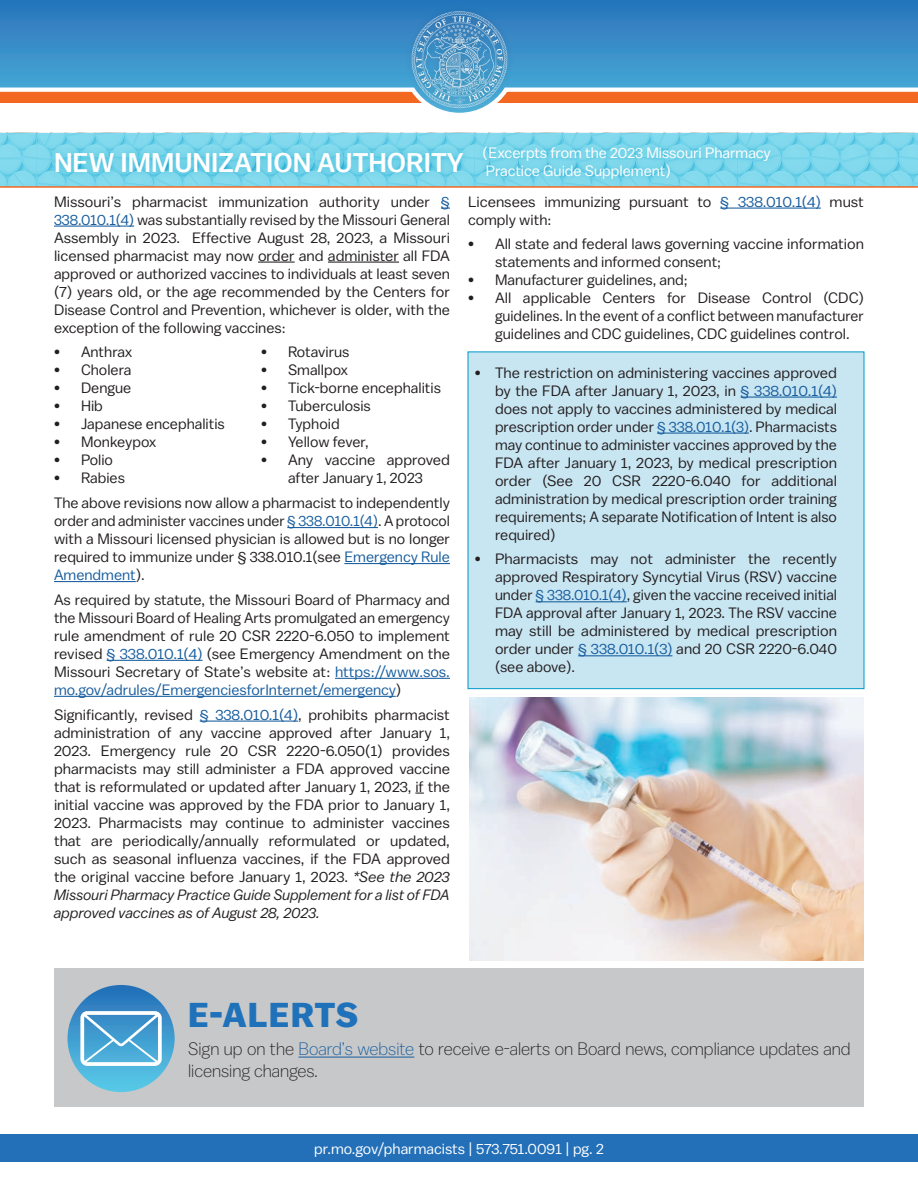
<style>
.page{position:relative;width:918px;height:1188px;background:#fff}
.page>*{position:absolute;margin:0;border:0;box-sizing:border-box;transform-origin:0 0}
.t1{font:700 34.5px "Balto";letter-spacing:.025em;color:#1f72ba}
.t2{font:500 27px "Balto";color:#fff}
.t3{font:300 18px/21.6px "Balto";color:#231f20}
.Body_Text{font:15px/18px "Balto";color:#231f20;text-align:justify}
.t4{font:15px "Balto";color:#fff}
.s1{color:#175d9e}
.s2{font-style:italic}
</style>
<div class="page">
<div style="left:0;top:1134px;width:918px;height:27px;background:#2370b9"></div>
<svg style="left:0;top:0;width:918px;height:103px;background:#538db7"></svg>
<div style="left:404px;top:3px;width:111px;height:113px;background:#231f20;opacity:.33"></div>
<img style="left:410px;top:10px;width:99px;height:99px">
<div style="left:54px;top:968px;width:810px;height:139px;background:#c7c8ca"></div>
<hr style="left:299px;top:1057px;width:115px;height:1px;background:#175d9e">
<div style="left:68px;top:985px;width:107px;height:107px;background:linear-gradient(to bottom,#266fb8,#5dcde9);border-radius:54px"></div>
<svg style="left:80px;top:1011px;width:82px;height:55px;background:#78b9de"></svg>
<svg style="left:0;top:133px;width:918px;height:53px;background:#76d4e9"></svg>
<hr style="left:0;top:186px;width:918px;height:2px;background:#f36821">
<hr style="left:54px;top:226px;width:80px;height:1px;background:#175d9e">
<hr style="left:258px;top:262px;width:37px;height:1px;background:#231f20">
<hr style="left:328px;top:262px;width:71px;height:1px;background:#231f20">
<hr style="left:287px;top:527px;width:91px;height:1px;background:#175d9e">
<hr style="left:344px;top:563px;width:106px;height:1px;background:#175d9e">
<hr style="left:54px;top:581px;width:82px;height:1px;background:#175d9e">
<hr style="left:107px;top:660px;width:96px;height:1px;background:#175d9e">
<hr style="left:335px;top:678px;width:115px;height:1px;background:#175d9e">
<hr style="left:54px;top:696px;width:342px;height:1px;background:#175d9e">
<hr style="left:200px;top:721px;width:98px;height:1px;background:#175d9e">
<hr style="left:720px;top:208px;width:101px;height:1px;background:#175d9e">
<div style="left:468px;top:352px;width:396px;height:337px;background:#c8e5f2"></div>
<hr style="left:741px;top:397px;width:96px;height:1px;background:#175d9e">
<hr style="left:657px;top:433px;width:92px;height:1px;background:#175d9e">
<hr style="left:536px;top:601px;width:91px;height:1px;background:#175d9e">
<hr style="left:578px;top:655px;width:94px;height:1px;background:#175d9e">
<img style="left:469px;top:697px;width:395px;height:264px">
<p class="t2" style="left:54px;top:146px;width:411px">NEW IMMUNIZATION AUTHORITY</p>
<p class="t4" style="left:483px;top:144px;width:290px">(Excerpts from the 2023 Missouri Pharmacy</p>
<p class="t4" style="left:486px;top:162px;width:186px">Practice Guide Supplement)</p>
<p class="Body_Text" style="left:54px;top:192px;width:398px">Missouri’s pharmacist immunization authority under <span class="s1">§ 338.010.1(4)</span> was substantially revised by the Missouri General Assembly in 2023. Effective August 28, 2023, a Missouri licensed pharmacist may now order and administer all FDA approved or authorized vaccines to individuals at least seven (7) years old, or the age recommended by the Centers for Disease Control and Prevention, whichever is older, with the exception of the following vaccines:</p>
<p class="Body_Text" style="left:54px;top:343px;width:80px">• Anthrax</p>
<p class="Body_Text" style="left:54px;top:361px;width:79px">• Cholera</p>
<p class="Body_Text" style="left:54px;top:379px;width:79px">• Dengue</p>
<p class="Body_Text" style="left:54px;top:397px;width:50px">• Hib</p>
<p class="Body_Text" style="left:54px;top:415px;width:172px">• Japanese encephalitis</p>
<p class="Body_Text" style="left:54px;top:433px;width:104px">• Monkeypox</p>
<p class="Body_Text" style="left:54px;top:451px;width:61px">• Polio</p>
<p class="Body_Text" style="left:54px;top:469px;width:73px">• Rabies</p>
<p class="Body_Text" style="left:261px;top:343px;width:90px">• Rotavirus</p>
<p class="Body_Text" style="left:261px;top:361px;width:89px">• Smallpox</p>
<p class="Body_Text" style="left:261px;top:379px;width:182px">• Tick-borne encephalitis</p>
<p class="Body_Text" style="left:261px;top:397px;width:111px">• Tuberculosis</p>
<p class="Body_Text" style="left:261px;top:415px;width:80px">• Typhoid</p>
<p class="Body_Text" style="left:261px;top:433px;width:109px">• Yellow fever,</p>
<p class="Body_Text" style="left:261px;top:451px;width:191px;text-align:center">• Any vaccine approved after January 1, 2023</p>
<p class="Body_Text" style="left:54px;top:493px;width:398px">The above revisions now allow a pharmacist to independently order and administer vaccines under <span class="s1">§ 338.010.1(4)</span>. A protocol with a Missouri licensed physician is allowed but is no longer required to immunize under § 338.010.1(see <span class="s1">Emergency Rule Amendment</span>).</p>
<p class="Body_Text" style="left:54px;top:590px;width:398px">As required by statute, the Missouri Board of Pharmacy and the Missouri Board of Healing Arts promulgated an emergency rule amendment of rule 20 CSR 2220-6.050 to implement revised <span class="s1">§ 338.010.1(4)</span> (see Emergency Amendment on the Missouri Secretary of State’s website at: <span class="s1">https://www.sos. mo.gov/adrules/EmergenciesforInternet/emergency</span>)</p>
<p class="Body_Text" style="left:54px;top:705px;width:398px">Significantly, revised <span class="s1">§ 338.010.1(4)</span>, prohibits pharmacist administration of any vaccine approved after January 1, 2023. Emergency rule 20 CSR 2220-6.050(1) provides pharmacists may still administer a FDA approved vaccine that is reformulated or updated after January 1, 2023, if the initial vaccine was approved by the FDA prior to January 1, 2023. Pharmacists may continue to administer vaccines that are periodically/annually reformulated or updated, such as seasonal influenza vaccines, if the FDA approved the original vaccine before January 1, 2023. <span class="s2">*See the 2023<br>Missouri Pharmacy Practice Guide Supplement for a list of FDA approved vaccines as of August 28, 2023.</span></p>
<p class="Body_Text" style="left:468px;top:192px;width:398px">Licensees immunizing pursuant to <span class="s1">§ 338.010.1(4)</span> must comply with:</p>
<p class="Body_Text" style="left:495px;top:235px;width:370px;text-indent:-27px">• All state and federal laws governing vaccine information statements and informed consent;</p>
<p class="Body_Text" style="left:468px;top:271px;width:221px">• Manufacturer guidelines, and;</p>
<p class="Body_Text" style="left:495px;top:289px;width:370px;text-indent:-27px">• All applicable Centers for Disease Control (CDC) guidelines. In the event of a conflict between manufacturer guidelines and CDC guidelines, CDC guidelines control.</p>
<p class="Body_Text" style="left:495px;top:363px;width:344px;text-indent:-20px">• The restriction on administering vaccines approved by the FDA after January 1, 2023, in <span class="s1">§ 338.010.1(4) </span>does not apply to vaccines administered by medical prescription order under <span class="s1">§ 338.010.1(3)</span>. Pharmacists may continue to administer vaccines approved by the FDA after January 1, 2023, by medical prescription order (See 20 CSR 2220-6.040 for additional administration by medical prescription order training requirements; A separate Notification of Intent is also required)</p>
<p class="Body_Text" style="left:495px;top:550px;width:344px;text-indent:-20px">• Pharmacists may not administer the recently approved Respiratory Syncytial Virus (RSV) vaccine under <span class="s1">§ 338.010.1(4)</span>, given the vaccine received initial FDA approval after January 1, 2023. The RSV vaccine may still be administered by medical prescription order under <span class="s1">§ 338.010.1(3)</span> and 20 CSR 2220-6.040 (see above).</p>
<p class="t1" style="left:188px;top:994px;width:172px">E-ALERTS</p>
<p class="t3" style="left:188px;top:1038px;width:664px">Sign up on the <span class="s1">Board’s website</span> to receive e-alerts on Board news, compliance updates and licensing changes.</p>
<p class="t4" style="left:314px;top:1139px;width:291px">pr.mo.gov/pharmacists | 573.751.0091 | pg. 2</p>
</div>
